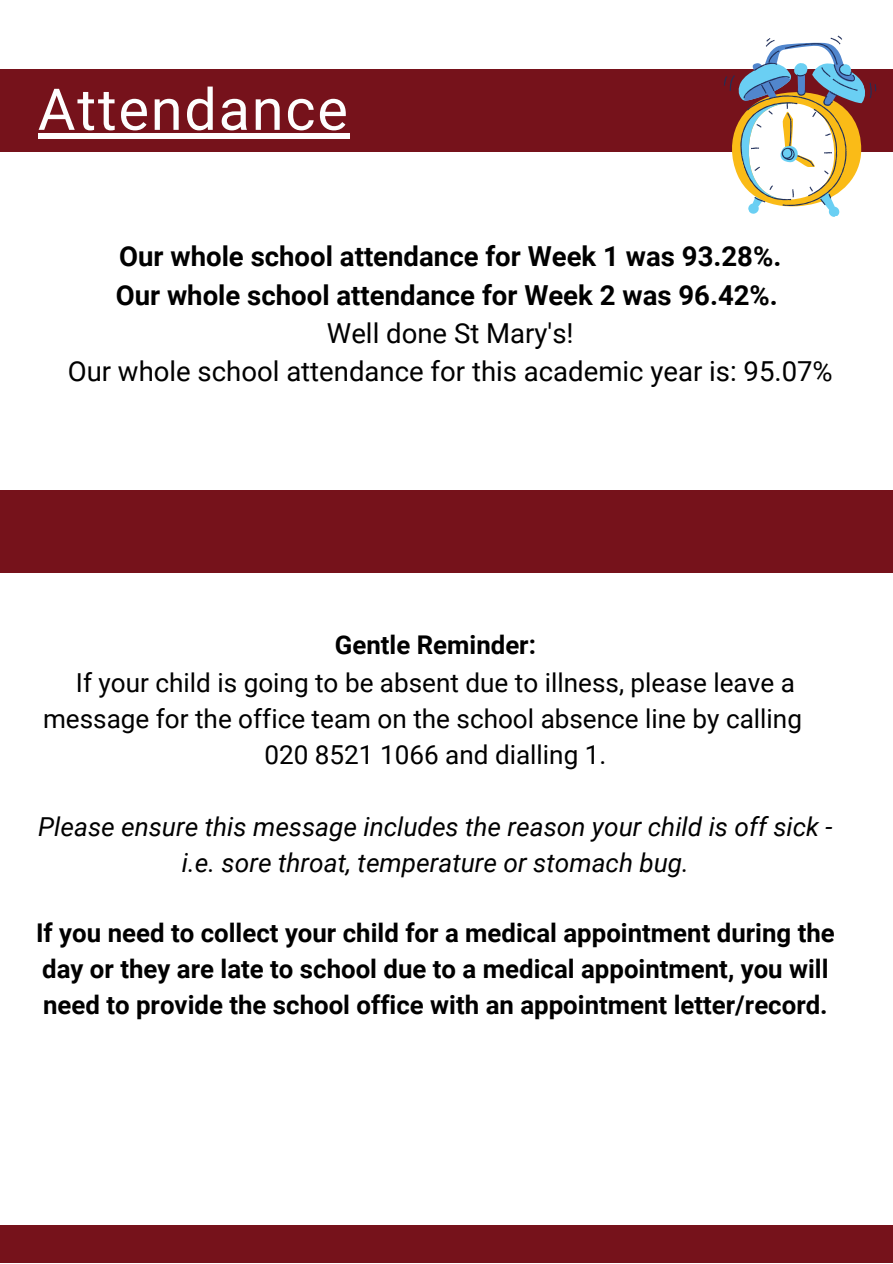
<style>
.page{position:relative;width:893px;height:1264px;background:#fff}
.page>*{position:absolute;margin:0;border:0;box-sizing:border-box;transform-origin:0 0}
.t1{font:57.75px "Roboto";letter-spacing:.03em;color:#fefefe}
.t2{font:700 27.6px/38.2px "Roboto";color:#000}
.t3{font:27.6px/38.2px "Roboto";color:#000;text-align:center}
.t4{font:26.1px "Roboto";color:#000}
.t5{font:italic 26.1px/36px "Roboto";color:#000;text-align:center}
.t6{font:700 25.8px/36px "Roboto";color:#000}
</style>
<div class="page">
<div style="left:0;top:69px;width:892px;height:82px;background:#76121b"></div>
<div style="left:0;top:490px;width:892px;height:82px;background:#76121b"></div>
<svg style="left:711px;top:35px;width:181px;height:182px"></svg>
<div style="left:38px;top:133px;width:311px;height:6px;background:#fefefe"></div>
<div style="left:0;top:1225px;width:892px;height:37px;background:#76121b"></div>
<h1 class="t1" style="left:38px;top:76px;width:311px">Attendance</h1>
<p class="t2" style="left:116px;top:238px;width:667px">Our whole school attendance for Week 1 was 93.28%.<br>Our whole school attendance for Week 2 was 96.42%.</p>
<p class="t3" style="left:68px;top:314px;width:766px">Well done St Mary's!<br>Our whole school attendance for this academic year is: 95.07%</p>
<p class="t6" style="left:335px;top:627px;width:202px">Gentle Reminder:</p>
<p class="t4" style="left:76px;top:667px;width:720px">If your child is going to be absent due to illness, please leave a</p>
<p class="t4" style="left:43px;top:703px;width:760px">message for the office team on the school absence line by calling</p>
<p class="t4" style="left:264px;top:739px;width:343px">020 8521 1066 and dialling 1.</p>
<p class="t5" style="left:38px;top:808px;width:796px">Please ensure this message includes the reason your child is off sick - i.e. sore throat, temperature or stomach bug.</p>
<p class="t6" style="left:36px;top:915px;width:800px">If you need to collect your child for a medical appointment during the day or they are late to school due to a medical appointment, you will need to provide the school office with an appointment letter/record.</p>
</div>
